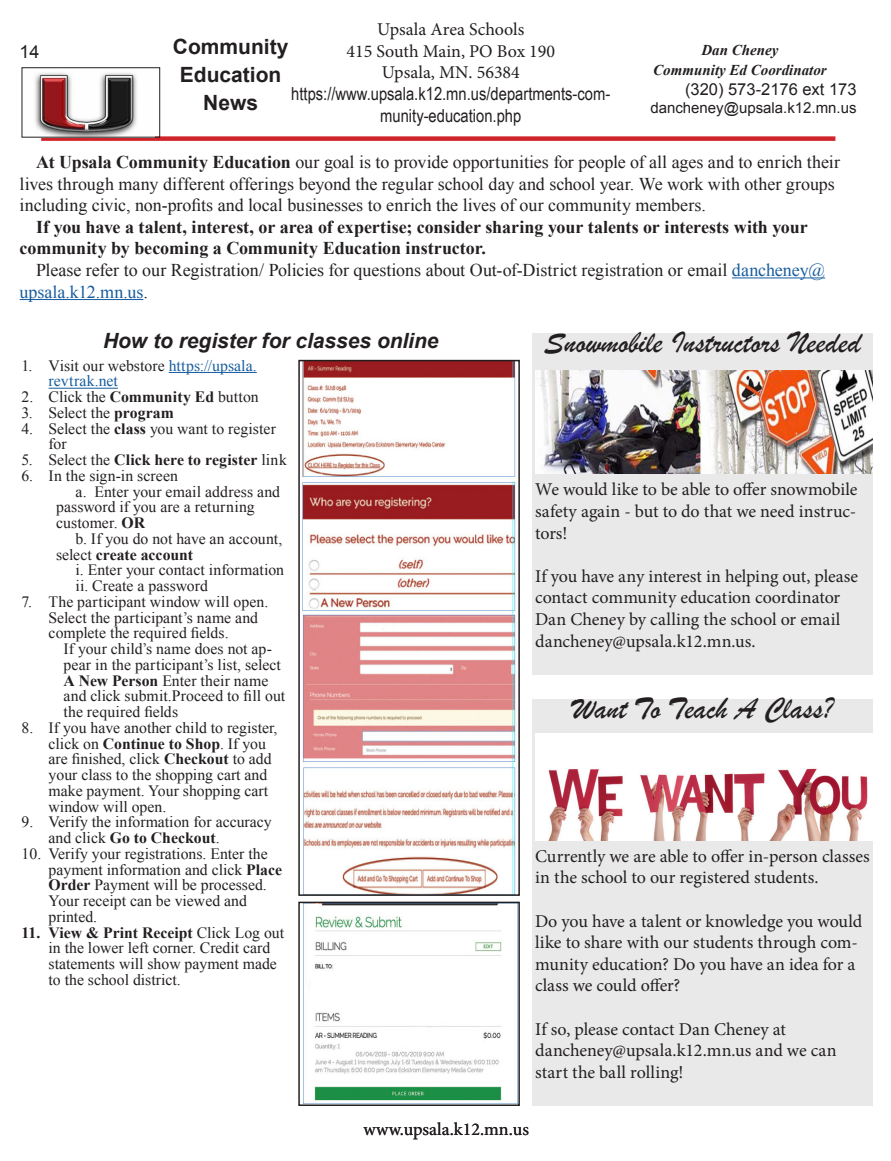
<style>
.page{position:relative;width:891px;height:1161px;background:#fff}
.page>*{position:absolute;margin:0;border:0;box-sizing:border-box;transform-origin:0 0}
.t1{font:31.5px "Brush Script";color:#231f20}
.t2{font:italic 700 21px "Arial";letter-spacing:-.005em;color:#231f20}
.t3{font:700 21px "Arial";color:#231f20}
.t4{font:18px/21.6px "Minion Pro";letter-spacing:-.005em;color:#231f20}
.t5{font:18px/21.6px "Times New Roman";letter-spacing:-.005em;color:#231f20}
.t6{font:700 18px/21.6px "Times New Roman";letter-spacing:-.005em;color:#231f20}
.t7{font:18px/21.6px "Arial Narrow";color:#231f20;text-align:center}
.t8{font:18px "Arial";color:#231f20}
.t9{font:16.5px "Arial";color:#231f20}
.t10{font:15.75px/15.8px "Times New Roman";color:#231f20}
.t11{font:15.75px/15.8px "Times New Roman";color:#175d9e}
.t12{font:700 15.75px "Times New Roman";color:#231f20}
.t13{font:italic 700 15px "Times New Roman";color:#231f20}
.t14{font:15px "Arial";color:#231f20}
.s1{font-weight:700}
.s2{color:#175d9e}
.s3{color:#231f20}
.s4{font-weight:400}
</style>
<div class="page">
<div style="left:41px;top:136px;width:794px;height:5px;background:#d1232a"></div>
<hr style="left:169px;top:372px;width:88px;height:1px;background:#175d9e">
<hr style="left:49px;top:388px;width:69px;height:1px;background:#175d9e">
<hr style="left:732px;top:278px;width:93px;height:1px;background:#175d9e">
<hr style="left:20px;top:299px;width:123px;height:1px;background:#175d9e">
<div style="left:532px;top:333px;width:341px;height:34px;background:#e9e9e9"></div>
<img style="left:35px;top:73px;width:102px;height:63px">
<div style="left:22px;top:67px;width:138px;height:71px;border:1px solid #231f20"></div>
<img style="left:302px;top:363px;width:214px;height:530px">
<div style="left:298px;top:360px;width:222px;height:536px;border:2px solid #231f20"></div>
<img style="left:303px;top:905px;width:199px;height:198px">
<div style="left:298px;top:902px;width:222px;height:204px;border:2px solid #231f20"></div>
<div style="left:532px;top:367px;width:341px;height:308px;background:#e9e9e9"></div>
<img style="left:535px;top:371px;width:338px;height:103px">
<div style="left:532px;top:733px;width:341px;height:373px;background:#e9e9e9"></div>
<img style="left:535px;top:733px;width:338px;height:107px">
<div style="left:532px;top:699px;width:341px;height:34px;background:#e9e9e9"></div>
<p class="t8" style="left:20px;top:40px;width:22px">14</p>
<p class="t4" style="left:377px;top:19px;width:149px">Upsala Area Schools</p>
<p class="t4" style="left:346px;top:40px;width:210px">415 South Main, PO Box 190</p>
<p class="t4" style="left:382px;top:62px;width:140px">Upsala, MN. 56384</p>
<p class="t7" style="left:291px;top:82px;width:321px">https://www.upsala.k12.mn.us/departments-com&shy;munity-education.php</p>
<p class="t3" style="left:173px;top:33px;width:117px">Community</p>
<p class="t3" style="left:180px;top:61px;width:103px">Education</p>
<p class="t3" style="left:203px;top:89px;width:56px">News</p>
<p class="t13" style="left:701px;top:40px;width:79px">Dan Cheney</p>
<p class="t13" style="left:653px;top:60px;width:175px">Community Ed Coordinator</p>
<p class="t9" style="left:685px;top:78px;width:173px">(320) 573-2176 ext 173</p>
<p class="t14" style="left:650px;top:98px;width:208px">dancheney@upsala.k12.mn.us</p>
<p class="t5" style="left:20px;top:151px;width:822px;text-indent:16px"><span class="s1">At Upsala Community Education</span> our goal is to provide opportunities for people of all ages and to enrich their lives through many different offerings beyond the regular school day and school year. We work with other groups including civic, non-profits and local businesses to enrich the lives of our community members.</p>
<p class="t6" style="left:20px;top:216px;width:790px;text-indent:16px">If you have a talent, interest, or area of expertise; consider sharing your talents or interests with your community by becoming a Community Education instructor.</p>
<p class="t5" style="left:20px;top:259px;width:807px;text-indent:16px">Please refer to our Registration/ Policies for questions about Out-of-District registration or email <span class="s2">dancheney@ upsala.k12.mn.us</span>.</p>
<p class="t1" style="left:544px;top:321px;width:318px">Snowmobile Instructors Needed</p>
<p class="t2" style="left:103px;top:327px;width:337px">How to register for classes online</p>
<p class="t11" style="left:49px;top:357px;width:210px;text-indent:-27px"><span class="s3">1. Visit our webstore</span> https://upsala. revtrak.net</p>
<p class="t10" style="left:22px;top:389px;width:239px">2. Click the <span class="s1">Community Ed</span> button</p>
<p class="t10" style="left:22px;top:405px;width:154px">3. Select the <span class="s1">program</span></p>
<p class="t10" style="left:49px;top:420px;width:229px;text-indent:-27px">4. Select the <span class="s1">class</span> you want to register for</p>
<p class="t12" style="left:22px;top:449px;width:267px"><span class="s4">5. Select the</span> Click here to register <span class="s4">link</span></p>
<p class="t10" style="left:22px;top:468px;width:158px">6. In the sign-in screen</p>
<p class="t10" style="left:56px;top:483px;width:226px;text-indent:19px">a. Enter your email address and password if you are a returning customer. <span class="s1">OR</span></p>
<p class="t10" style="left:56px;top:531px;width:228px;text-indent:19px">b. If you do not have an account, select <span class="s1">create account</span></p>
<p class="t10" style="left:76px;top:562px;width:210px">i. Enter your contact information</p>
<p class="t10" style="left:76px;top:578px;width:134px">ii. Create a password</p>
<p class="t10" style="left:49px;top:594px;width:221px;text-indent:-27px">7. The participant window will open.<br>Select the participant’s name and complete the required fields.</p>
<p class="t10" style="left:64px;top:641px;width:223px">If your child’s name does not ap&shy;pear in the participant’s list, select<br><span class="s1">A New Person</span> Enter their name and click submit.Proceed to fill out the required fields</p>
<p class="t10" style="left:49px;top:720px;width:230px;text-indent:-27px">8. If you have another child to register, click on <span class="s1">Continue to Shop</span>. If you are finished, click <span class="s1">Checkout</span> to add your class to the shopping cart and make payment. Your shopping cart window will open.</p>
<p class="t10" style="left:49px;top:814px;width:225px;text-indent:-27px">9. Verify the information for accuracy and click <span class="s1">Go to Checkout</span>.</p>
<p class="t10" style="left:49px;top:846px;width:235px;text-indent:-27px">10. Verify your registrations. Enter the payment information and click <span class="s1">Place<br>Order</span> Payment will be processed.<br>Your receipt can be viewed and printed.</p>
<p class="t10" style="left:49px;top:924px;width:237px;text-indent:-27px"><span class="s1">11. View &amp; Print Receipt</span> Click Log out in the lower left corner. Credit card statements will show payment made to the school district.</p>
<p class="t4" style="left:535px;top:479px;width:324px;text-align:justify">We would like to be able to offer snowmobile safety again - but to do that we need instruc&shy;tors!</p>
<p class="t4" style="left:535px;top:565px;width:324px">If you have any interest in helping out, please contact community education coordinator Dan Cheney by calling the school or email dancheney@upsala.k12.mn.us.</p>
<p class="t1" style="left:572px;top:688px;width:263px">Want To Teach A Class?</p>
<p class="t4" style="left:535px;top:845px;width:336px">Currently we are able to offer in-person classes in the school to our registered students.</p>
<p class="t4" style="left:535px;top:910px;width:329px">Do you have a talent or knowledge you would like to share with our students through com&shy;munity education? Do you have an idea for a class we could offer?</p>
<p class="t4" style="left:535px;top:1018px;width:303px">If so, please contact Dan Cheney at dancheney@upsala.k12.mn.us and we can start the ball rolling!</p>
<p class="t4" style="left:364px;top:1118px;width:167px">www.upsala.k12.mn.us</p>
</div>
